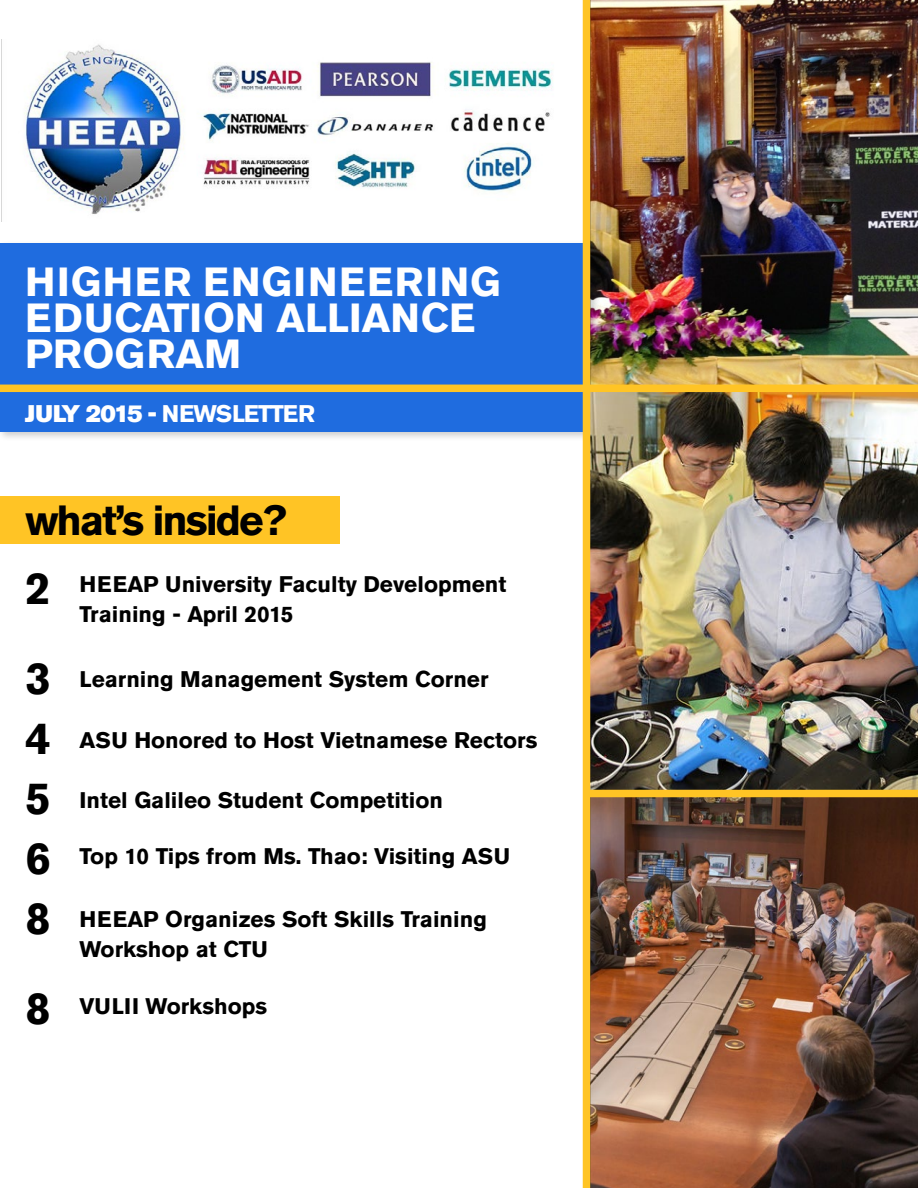
<style>
.page{position:relative;width:918px;height:1188px;background:#fff}
.page>*{position:absolute;margin:0;border:0;box-sizing:border-box;transform-origin:0 0}
.t1{font:700 42px "Akzidenz Grotesk Std";letter-spacing:-.05em;color:#000}
.t2{font:700 40.5px/36px "Akzidenz Grotesk Std";letter-spacing:.02em;color:#fff}
.t3{font:700 24px "Akzidenz Grotesk Std";letter-spacing:-.05em;color:#fff}
.t4{font:700 22.5px/30px "Akzidenz Grotesk Std";color:#000}
.s1{font-family:"Akzidenz Grotesk Std Super";font-weight:400}
.s2{font-size:45px}
</style>
<div class="page">
<img style="left:590px;top:0;width:328px;height:790px">
<div style="left:1px;top:496px;width:339px;height:48px;background:#ffc425"></div>
<div style="left:0;top:240px;width:600px;height:202px;background:#000;opacity:.2"></div>
<div style="left:1px;top:244px;width:589px;height:188px;background:#1f6cdf"></div>
<img style="left:590px;top:797px;width:328px;height:391px">
<img style="left:1px;top:40px;width:582px;height:181px">
<div style="left:0;top:385px;width:918px;height:7px;background:#ffc425"></div>
<div style="left:583px;top:0;width:7px;height:1188px;background:#ffc425"></div>
<div style="left:588px;top:790px;width:330px;height:7px;background:#ffc425"></div>
<h2 class="t2" style="left:25px;top:264px;width:477px">HIGHER ENGINEERING<br>EDUCATION ALLIANCE<br>PROGRAM</h2>
<p class="t3" style="left:25px;top:399px;width:291px"><span class="s1">JULY 2015 -</span> NEWSLETTER</p>
<h1 class="t1" style="left:26px;top:496px;width:263px">what’s inside?</h1>
<p class="t4" style="left:79px;top:570px;width:429px;text-indent:-54px"><span class="s2">2</span> HEEAP University Faculty Development<br>Training - April 2015</p>
<p class="t4" style="left:26px;top:664px;width:465px"><span class="s2">3</span> Learning Management System Corner</p>
<p class="t4" style="left:26px;top:726px;width:513px"><span class="s2">4</span> ASU Honored to Host Vietnamese Rectors</p>
<p class="t4" style="left:26px;top:786px;width:419px"><span class="s2">5</span> Intel Galileo Student Competition</p>
<p class="t4" style="left:26px;top:841px;width:486px"><span class="s2">6</span> Top 10 Tips from Ms. Thao: Visiting ASU</p>
<p class="t4" style="left:79px;top:904px;width:409px;text-indent:-54px"><span class="s2">8</span> HEEAP Organizes Soft Skills Training<br>Workshop at CTU</p>
<p class="t4" style="left:26px;top:991px;width:243px"><span class="s2">8</span> VULII Workshops</p>
</div>
